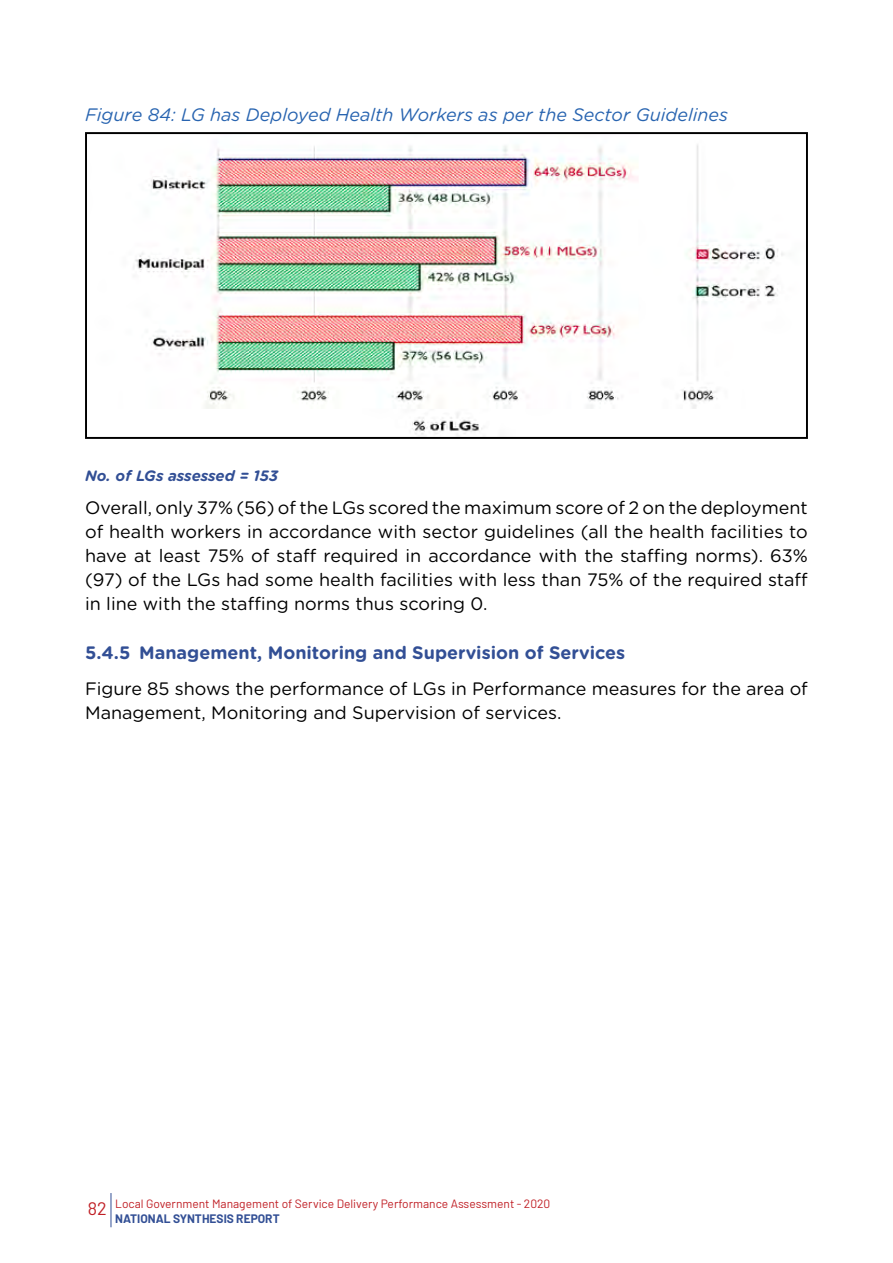
<style>
.page{position:relative;width:893px;height:1263px;background:#fff}
.page>*{position:absolute;margin:0;border:0;box-sizing:border-box;transform-origin:0 0}
.t1{font:18px/24px "Gotham Rounded";color:#000;text-align:justify}
.t2{font:italic 18px "Gotham Rounded";color:#2864b0}
.t3{font:700 18px "Gotham Rounded";color:#324f95}
.t4{font:italic 700 15px "Gotham Rounded";color:#324f95}
.t5{font:12px/14.4px "Barlow";color:#c02026}
.s1{font-size:18px}
.s2{font-weight:700;color:#324f95}
</style>
<div class="page">
<hr style="left:111px;top:1193px;width:1px;height:34px;background:#324f95">
<img style="left:133px;top:144px;width:651px;height:292px">
<div style="left:85px;top:132px;width:723px;height:307px;border:2px solid #000"></div>
<p class="t2" style="left:85px;top:102px;width:645px">Figure 84: LG has Deployed Health Workers as per the Sector Guidelines</p>
<p class="t4" style="left:85px;top:464px;width:195px">No. of LGs assessed = 153</p>
<p class="t1" style="left:85px;top:495px;width:724px">Overall, only 37% (56) of the LGs scored the maximum score of 2 on the deployment of health workers in accordance with sector guidelines (all the health facilities to have at least 75% of staff required in accordance with the staffing norms). 63% (97) of the LGs had some health facilities with less than 75% of the required staff in line with the staffing norms thus scoring 0.</p>
<p class="t3" style="left:85px;top:639px;width:542px">5.4.5 Management, Monitoring and Supervision of Services</p>
<p class="t1" style="left:85px;top:675px;width:724px">Figure 85 shows the performance of LGs in Performance measures for the area of<br>Management, Monitoring and Supervision of services.</p>
<p class="t5" style="left:115px;top:1196px;width:437px;text-indent:-27px"><span class="s1">82</span> Local Government Management of Service Delivery Performance Assessment - 2020<br><span class="s2">NATIONAL SYNTHESIS REPORT</span></p>
</div>
